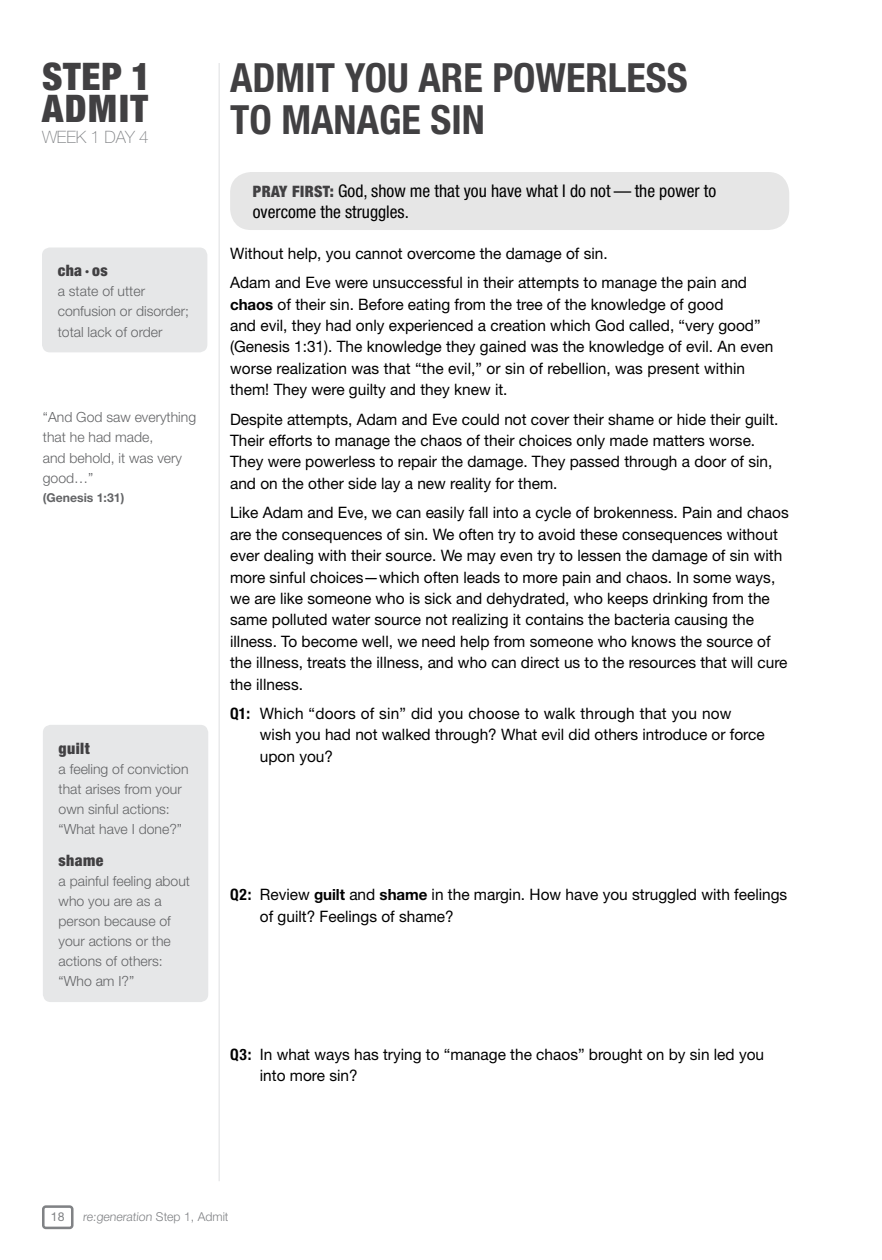
<style>
.page{position:relative;width:882px;height:1260px;background:#fff}
.page>*{position:absolute;margin:0;border:0;box-sizing:border-box;transform-origin:0 0}
.t1{font:700 condensed 40.25px/42px "Helvetica Neue LT Std";color:#414042}
.t2{font:900 condensed 38.15px/31.5px "Helvetica Neue LT Std";letter-spacing:.04em;color:#414042}
.t3{font:condensed 17.5px/21px "Helvetica Neue LT Std";color:#000}
.t4{font:100 17.15px "Helvetica Neue LT Std";letter-spacing:-.01em;color:#808285}
.t5{font:15.75px/21.3px "Helvetica Neue LT Std";color:#000}
.t6{font:900 condensed 15.75px "Helvetica Neue LT Std";letter-spacing:.025em;color:#414042}
.t7{font:300 14px/20.1px "Helvetica Neue LT Std";color:#636466}
.t8{font:300 12.25px "Helvetica Neue LT Std";color:#808285}
.t9{font:700 12.25px "Helvetica Neue LT Std";color:#636466}
.t10{font:12.25px "Helvetica Neue LT Std";color:#808285}
.s1{font-weight:900;font-size:15.75px;color:#414042}
.s2{font-weight:700;font-size:15.4px}
.s3{font-weight:700;font-stretch:condensed}
</style>
<div class="page">
<hr style="left:219px;top:63px;width:1px;height:1118px;background:#e6e7e8">
<svg style="left:42px;top:1205px;width:32px;height:24px"></svg>
<div style="left:230px;top:172px;width:559px;height:58px;background:#e6e6e6;border-radius:21px"></div>
<div style="left:42px;top:248px;width:165px;height:104px;background:#e6e7e8;border-radius:8px"></div>
<div style="left:43px;top:725px;width:165px;height:277px;background:#e6e7e8;border-radius:8px"></div>
<h2 class="t2" style="left:42px;top:60px;width:111px">STEP 1<br>ADMIT</h2>
<p class="t4" style="left:42px;top:127px;width:108px">WEEK 1 DAY 4</p>
<p class="t6" style="left:58px;top:261px;width:51px">cha · os</p>
<p class="t7" style="left:58px;top:281px;width:133px">a state of utter confusion or disorder; total lack of order</p>
<p class="t7" style="left:43px;top:407px;width:155px">“And God saw everything that he had made,<br>and behold, it was very good…”</p>
<p class="t9" style="left:43px;top:490px;width:83px">(Genesis 1:31)</p>
<p class="t6" style="left:59px;top:738px;width:33px">guilt</p>
<p class="t7" style="left:59px;top:758px;width:131px">a feeling of conviction that arises from your own sinful actions: “What have I done?”</p>
<p class="t6" style="left:59px;top:850px;width:46px">shame</p>
<p class="t7" style="left:59px;top:870px;width:133px">a painful feeling about who you are as a person because of your actions or the actions of others: “Who am I?”</p>
<h1 class="t1" style="left:230px;top:56px;width:459px">ADMIT YOU ARE POWERLESS<br>TO MANAGE SIN</h1>
<p class="t3" style="left:253px;top:180px;width:465px"><span class="s1">PRAY FIRST:</span> God, show me that you have what I do not — the power to overcome the struggles.</p>
<p class="t5" style="left:230px;top:238px;width:518px;line-height:29.2px">Without help, you cannot overcome the damage of sin.<br>Adam and Eve were unsuccessful in their attempts to manage the pain and</p>
<p class="t5" style="left:230px;top:293px;width:545px"><span class="s2">chaos</span> of their sin. Before eating from the tree of the knowledge of good<br>and evil, they had only experienced a creation which God called, “very good” (Genesis 1:31). The knowledge they gained was the knowledge of evil. An even worse realization was that “the evil,” or sin of rebellion, was present within them! They were guilty and they knew it.</p>
<p class="t5" style="left:230px;top:408px;width:550px">Despite attempts, Adam and Eve could not cover their shame or hide their guilt.<br>Their efforts to manage the chaos of their choices only made matters worse.<br>They were powerless to repair the damage. They passed through a door of sin, and on the other side lay a new reality for them.</p>
<p class="t5" style="left:230px;top:502px;width:560px">Like Adam and Eve, we can easily fall into a cycle of brokenness. Pain and chaos are the consequences of sin. We often try to avoid these consequences without ever dealing with their source. We may even try to lessen the damage of sin with more sinful choices—which often leads to more pain and chaos. In some ways, we are like someone who is sick and dehydrated, who keeps drinking from the same polluted water source not realizing it contains the bacteria causing the illness. To become well, we need help from someone who knows the source of the illness, treats the illness, and who can direct us to the resources that will cure the illness.</p>
<p class="t5" style="left:260px;top:702px;width:506px;text-indent:-30px"><span class="s3">Q1:</span> Which “doors of sin” did you choose to walk through that you now wish you had not walked through? What evil did others introduce or force upon you?</p>
<p class="t5" style="left:260px;top:884px;width:529px;text-indent:-30px"><span class="s3">Q2:</span> Review <span class="s2">guilt</span> and <span class="s2">shame</span> in the margin. How have you struggled with feelings of guilt? Feelings of shame?</p>
<p class="t5" style="left:260px;top:1043px;width:506px;text-indent:-30px"><span class="s3">Q3:</span> In what ways has trying to “manage the chaos” brought on by sin led you into more sin?</p>
<p class="t10" style="left:51px;top:1210px;width:15px">18</p>
<p class="t8" style="left:83px;top:1210px;width:147px">re:generation Step 1, Admit</p>
</div>
